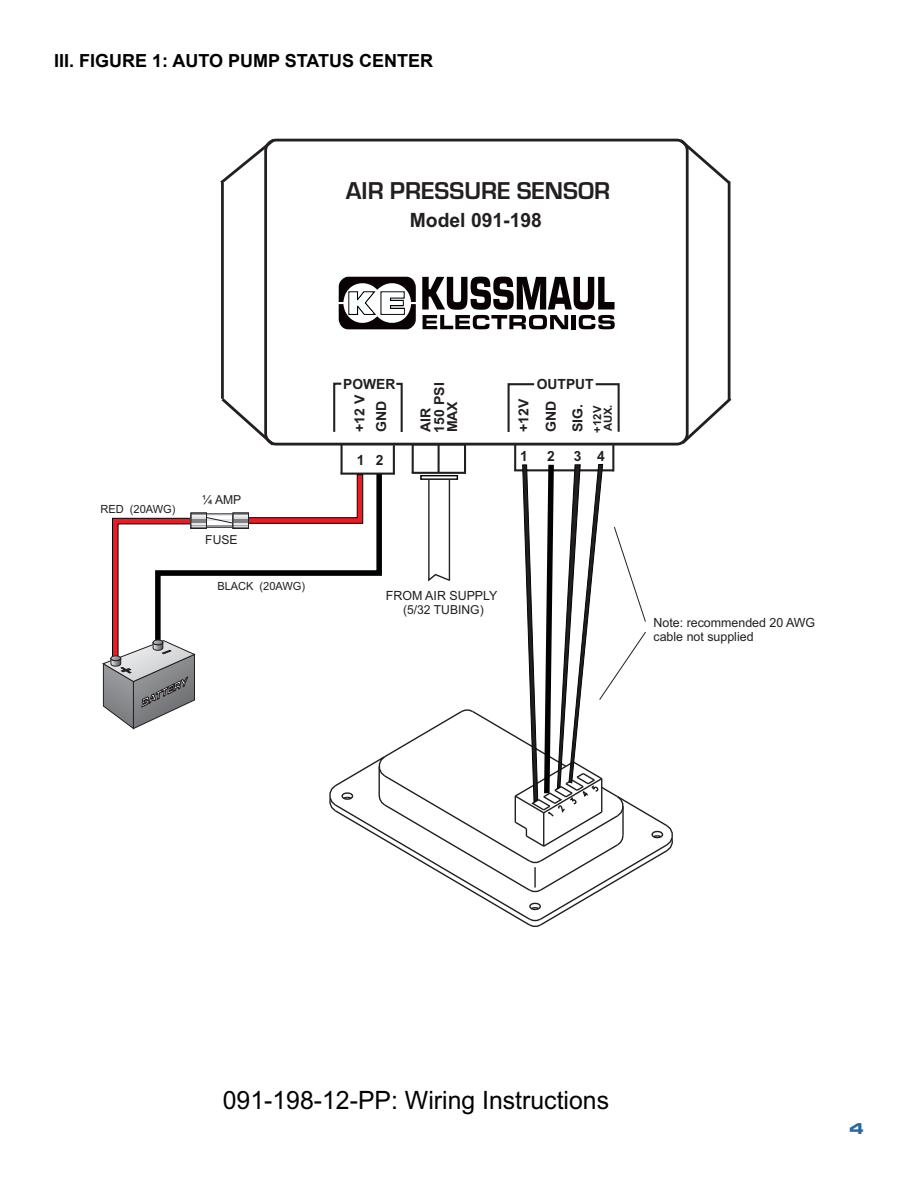
<style>
.page{position:relative;width:918px;height:1188px;background:#fff}
.page>*{position:absolute;margin:0;border:0;box-sizing:border-box;transform-origin:0 0}
.t1{font:25.35px "Arial";color:#010202}
.t2{font:700 25.35px "Eurostile";color:#231f20}
.t3{font:700 19.65px "Arial";color:#231f20}
.t4{font:700 18px "Arial";color:#000}
.t5{font:15px "Eurostile Bold Extended Two";color:#29689e}
.t6{font:700 14.1px "Arial";color:#231f20}
.t7{font:700 13.8px/13.4px "Arial";color:#231f20}
.t8{font:12.6px/14.1px "Arial";color:#231f20}
.t9{font:12.3px "Arial";color:#231f20}
.t10{font:11.25px "Arial";color:#231f20}
.t11{font:700 11.1px/10.6px "Arial";color:#231f20}
.t12{font:italic 9px "Eurostile Bold Extended Two";color:#fff;scale:.83 1}
</style>
<div class="page">
<hr style="left:341px;top:444px;width:2px;height:30px;background:#231f20">
<hr style="left:393px;top:445px;width:2px;height:29px;background:#231f20">
<hr style="left:514px;top:444px;width:2px;height:27px;background:#231f20">
<hr style="left:612px;top:445px;width:2px;height:26px;background:#231f20">
<div style="left:264px;top:139px;width:425px;height:307px;border:3px solid #231f20;border-radius:11px"></div>
<hr style="left:221px;top:183px;width:3px;height:216px;background:#231f20">
<hr style="left:728px;top:181px;width:3px;height:219px;background:#231f20">
<svg style="left:220px;top:138px;width:57px;height:49px"></svg>
<svg style="left:221px;top:395px;width:56px;height:51px"></svg>
<svg style="left:677px;top:138px;width:54px;height:49px"></svg>
<svg style="left:679px;top:395px;width:53px;height:51px"></svg>
<svg style="left:422px;top:277px;width:193px;height:52px"></svg>
<svg style="left:339px;top:277px;width:77px;height:52px"></svg>
<svg style="left:507px;top:383px;width:28px;height:49px"></svg>
<svg style="left:595px;top:383px;width:25px;height:49px"></svg>
<svg style="left:333px;top:382px;width:9px;height:50px"></svg>
<svg style="left:396px;top:382px;width:7px;height:50px"></svg>
<hr style="left:412px;top:443px;width:2px;height:30px;background:#231f20">
<hr style="left:464px;top:444px;width:2px;height:30px;background:#231f20">
<hr style="left:411px;top:443px;width:55px;height:2px;background:#231f20">
<hr style="left:438px;top:444px;width:2px;height:29px;background:#231f20">
<svg style="left:103px;top:459px;width:570px;height:468px"></svg>
<h3 class="t4" style="left:54px;top:49px;width:381px">III. FIGURE 1: AUTO PUMP STATUS CENTER</h3>
<h1 class="t2" style="left:346px;top:176px;width:266px">AIR PRESSURE SENSOR</h1>
<h2 class="t3" style="left:410px;top:209px;width:134px">Model 091-198</h2>
<p class="t10" style="left:101px;top:505px;width:76px">RED (20AWG)</p>
<p class="t9" style="left:202px;top:496px;width:41px">¼ AMP</p>
<p class="t9" style="left:205px;top:535px;width:34px">FUSE</p>
<p class="t10" style="left:217px;top:582px;width:89px">BLACK (20AWG)</p>
<p class="t12" style="left:137px;top:698px;width:63px;rotate:-26deg">BATTERY</p>
<p class="t6" style="left:343px;top:376px;width:54px">POWER</p>
<p class="t6" style="left:537px;top:376px;width:58px">OUTPUT</p>
<p class="t7" style="left:349px;top:432px;width:39px;line-height:21.8px;rotate:-90deg">+12 V<br>GND</p>
<p class="t7" style="left:419px;top:433px;width:52px;rotate:-90deg">AIR<br>150 PSI<br>MAX</p>
<p class="t7" style="left:510px;top:432px;width:35px;line-height:27px;rotate:-90deg">+12V<br>GND<br>SIG.</p>
<p class="t11" style="left:592px;top:433px;width:29px;rotate:-90deg">+12V<br>AUX.</p>
<p class="t6" style="left:357px;top:452px;width:28px">1 2</p>
<p class="t6" style="left:520px;top:448px;width:9px">1</p>
<p class="t6" style="left:547px;top:448px;width:9px">2</p>
<p class="t6" style="left:574px;top:448px;width:32px">3 4</p>
<p class="t8" style="left:386px;top:589px;width:113px">FROM AIR SUPPLY</p>
<p class="t9" style="left:403px;top:605px;width:82px">(5/32 TUBING)</p>
<p class="t8" style="left:654px;top:617px;width:163px">Note: recommended 20 AWG cable not supplied</p>
<h1 class="t1" style="left:223px;top:1090px;width:388px">091-198-12-PP: Wiring Instructions</h1>
<p class="t5" style="left:849px;top:1118px;width:16px">4</p>
</div>
